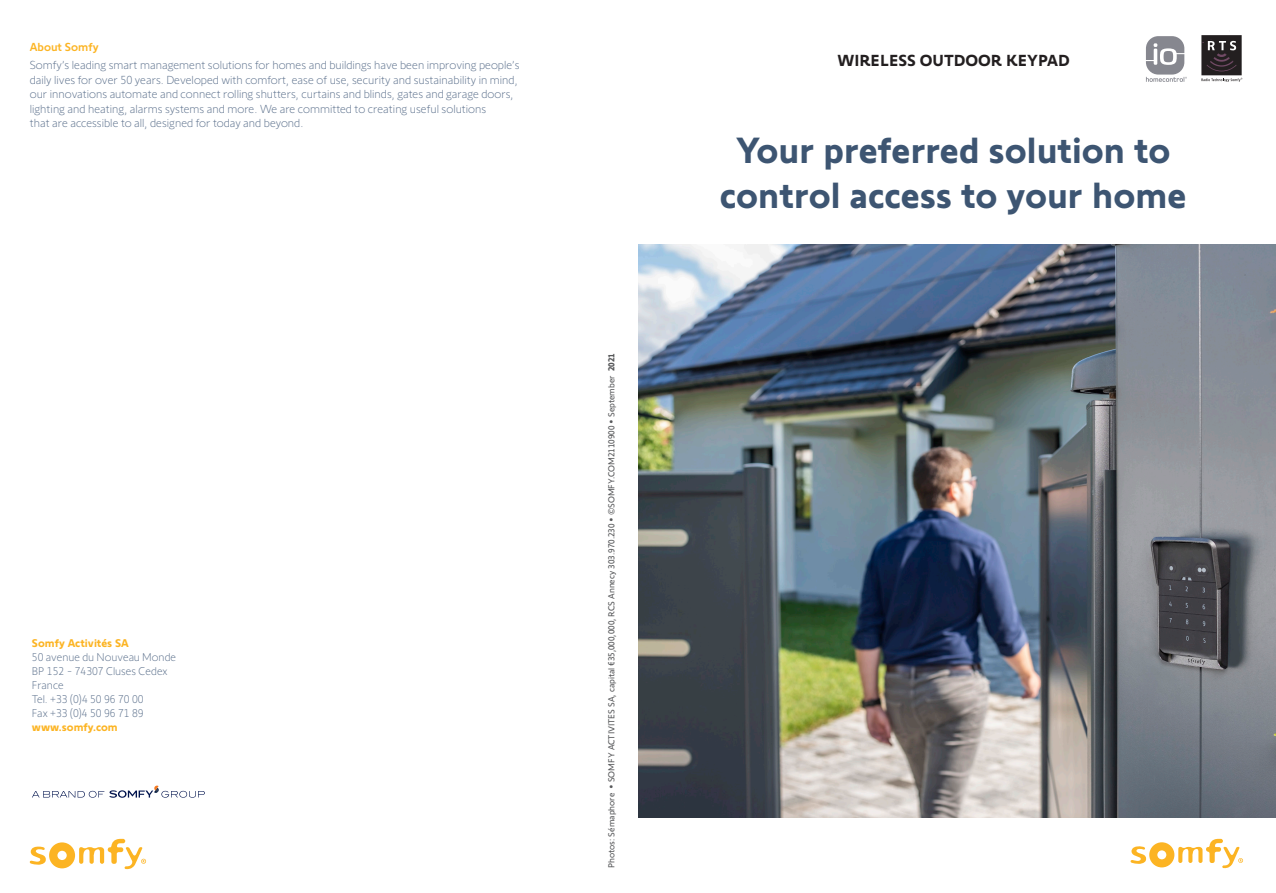
<style>
.page{position:relative;width:1276px;height:893px;background:#fff}
.page>*{position:absolute;margin:0;border:0;box-sizing:border-box;transform-origin:0 0}
.t1{font:700 37.5px "Somfy Sans";color:#3d5572}
.t2{font:700 16.5px "Somfy Sans";color:#231f20}
.t3{font:300 12px/14.4px "Somfy Sans";color:#5a6f8b}
.t4{font:500 12px "Somfy Sans";color:#fcb423}
.t5{font:300 11.55px/13.8px "Somfy Sans";color:#5a6f8b}
.t6{font:700 11.55px "Somfy Sans";color:#fcb423}
.t7{font:9px "Somfy Sans";color:#57585a}
.s1{font-weight:700;color:#fcb423}
.s2{font-weight:700}
</style>
<div class="page">
<img style="left:638px;top:244px;width:638px;height:574px">
<svg style="left:1130px;top:839px;width:113px;height:29px"></svg>
<svg style="left:32px;top:785px;width:173px;height:13px"></svg>
<svg style="left:29px;top:839px;width:117px;height:30px"></svg>
<div style="left:1201px;top:35px;width:40px;height:40px;background:#231f20"></div>
<svg style="left:1206px;top:41px;width:30px;height:30px"></svg>
<svg style="left:1201px;top:78px;width:41px;height:4px"></svg>
<svg style="left:1146px;top:36px;width:40px;height:46px"></svg>
<div style="left:1163px;top:51px;width:10px;height:11px;background:#86878f;border-radius:50%"></div>
<p class="t4" style="left:30px;top:37px;width:70px">About Somfy</p>
<p class="t3" style="left:30px;top:57px;width:491px">Somfy’s leading smart management solutions for homes and buildings have been improving people’s daily lives for over 50 years. Developed with comfort, ease of use, security and sustainability in mind, our innovations automate and connect rolling shutters, curtains and blinds, gates and garage doors, lighting and heating, alarms systems and more. We are committed to creating useful solutions<br>that are accessible to all, designed for today and beyond.</p>
<p class="t6" style="left:32px;top:634px;width:98px">Somfy Activités SA</p>
<p class="t5" style="left:32px;top:649px;width:146px">50 avenue du Nouveau Monde</p>
<p class="t5" style="left:32px;top:663px;width:137px">BP 152 - 74307 Cluses Cedex</p>
<p class="t5" style="left:32px;top:677px;width:33px">France</p>
<p class="t5" style="left:32px;top:691px;width:113px">Tel. +33 (0)4 50 96 70 00</p>
<p class="t5" style="left:32px;top:705px;width:113px">Fax +33 (0)4 50 96 71 89 <span class="s1">www.somfy.com</span></p>
<p class="t7" style="left:604px;top:868px;width:516px;rotate:-90deg">Photos: Sémaphore • SOMFY ACTIVITES SA, capital €35,000,000, RCS Annecy 303.970.230 • ©SOMFY.COM2110900 • September <span class="s2">2021</span></p>
<p class="t2" style="left:837px;top:47px;width:234px">WIRELESS OUTDOOR KEYPAD</p>
<p class="t1" style="left:736px;top:119px;width:436px">Your preferred solution to</p>
<p class="t1" style="left:720px;top:164px;width:468px">control access to your home</p>
</div>
